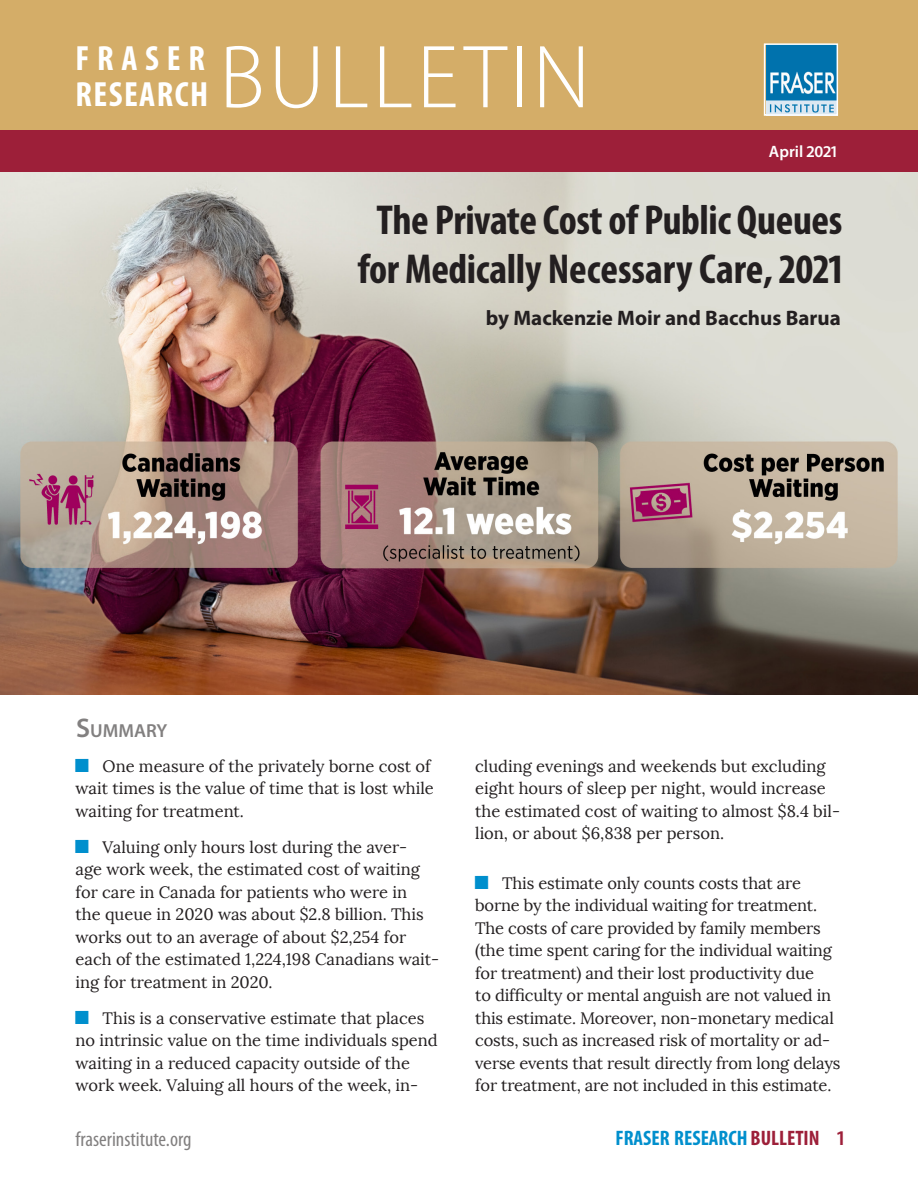
<style>
.page{position:relative;width:918px;height:1188px;background:#fff}
.page>*{position:absolute;margin:0;border:0;box-sizing:border-box;transform-origin:0 0}
.t1{font:300 90.3px "Myriad Pro";letter-spacing:.04em;color:#fff}
.Head_1{font:700 condensed 42px/49.5px "Myriad Pro";letter-spacing:-.01em;color:#231f20;text-align:center}
.t2{font:700 condensed 35.1px/36px "Myriad Pro";letter-spacing:.04em;color:#fff}
.author_byline{font:700 21px "Myriad Pro";color:#231f20}
.Master_page_footer{font:700 condensed 21px "Myriad Pro";color:#008fcd}
.t3{font:condensed 21px "Myriad Pro";color:#828080}
.Head_2{font:600 18.9px "Myriad Pro";color:#828080}
.t4{font:16.5px/22.5px "Lora";letter-spacing:-.005em;color:#231f20}
.t5{font:600 16.5px "Myriad Pro";color:#fff}
.s1{font-size:27px}
.s2{color:#9d1f39}
.s3{font-weight:600;font-stretch:normal;color:#9d1f39}
</style>
<div class="page">
<img style="left:0;top:172px;width:918px;height:522px">
<div style="left:0;top:0;width:918px;height:130px;background:#d4ad68"></div>
<div style="left:0;top:130px;width:918px;height:42px;background:#9d1f39"></div>
<img style="left:767px;top:46px;width:68px;height:67px">
<div style="left:764px;top:43px;width:74px;height:73px;border:2px solid #fff"></div>
<p class="t2" style="left:76px;top:39px;width:134px">FRASER<br>RESEARCH</p>
<p class="t1" style="left:219px;top:28px;width:373px">BULLETIN</p>
<p class="t5" style="left:769px;top:141px;width:70px">April 2021</p>
<p class="Head_2" style="left:76px;top:719px;width:93px"><span class="s1">S</span>UMMARY</p>
<p class="Head_1" style="left:358px;top:194px;width:486px">The Private Cost of Public Queues for Medically Necessary Care, 2021</p>
<p class="author_byline" style="left:486px;top:304px;width:357px">by Mackenzie Moir and Bacchus Barua</p>
<p class="t4" style="left:76px;top:755px;width:360px;text-indent:27px">One measure of the privately borne cost of wait times is the value of time that is lost while waiting for treatment.</p>
<p class="t4" style="left:76px;top:836px;width:365px;text-indent:27px">Valuing only hours lost during the aver-<br>age work week, the estimated cost of waiting for care in Canada for patients who were in<br>the queue in 2020 was about $2.8 billion. This works out to an average of about $2,254 for each of the estimated 1,224,198 Canadians wait&shy;ing for treatment in 2020.</p>
<p class="t4" style="left:76px;top:1007px;width:364px;text-indent:27px">This is a conservative estimate that places no intrinsic value on the time individuals spend waiting in a reduced capacity outside of the work week. Valuing all hours of the week, in-</p>
<p class="t4" style="left:475px;top:755px;width:366px">cluding evenings and weekends but excluding eight hours of sleep per night, would increase the estimated cost of waiting to almost $8.4 bil&shy;lion, or about $6,838 per person.</p>
<p class="t4" style="left:475px;top:872px;width:367px;text-indent:27px">This estimate only counts costs that are borne by the individual waiting for treatment.<br>The costs of care provided by family members (the time spent caring for the individual waiting for treatment) and their lost productivity due<br>to difficulty or mental anguish are not valued in this estimate. Moreover, non-monetary medical costs, such as increased risk of mortality or ad&shy;verse events that result directly from long delays for treatment, are not included in this estimate.</p>
<p class="t3" style="left:76px;top:1127px;width:117px">fraserinstitute.org</p>
<p class="Master_page_footer" style="left:616px;top:1125px;width:231px">FRASER RESEARCH <span class="s2">BULLETIN</span> <span class="s3">1</span></p>
</div>
